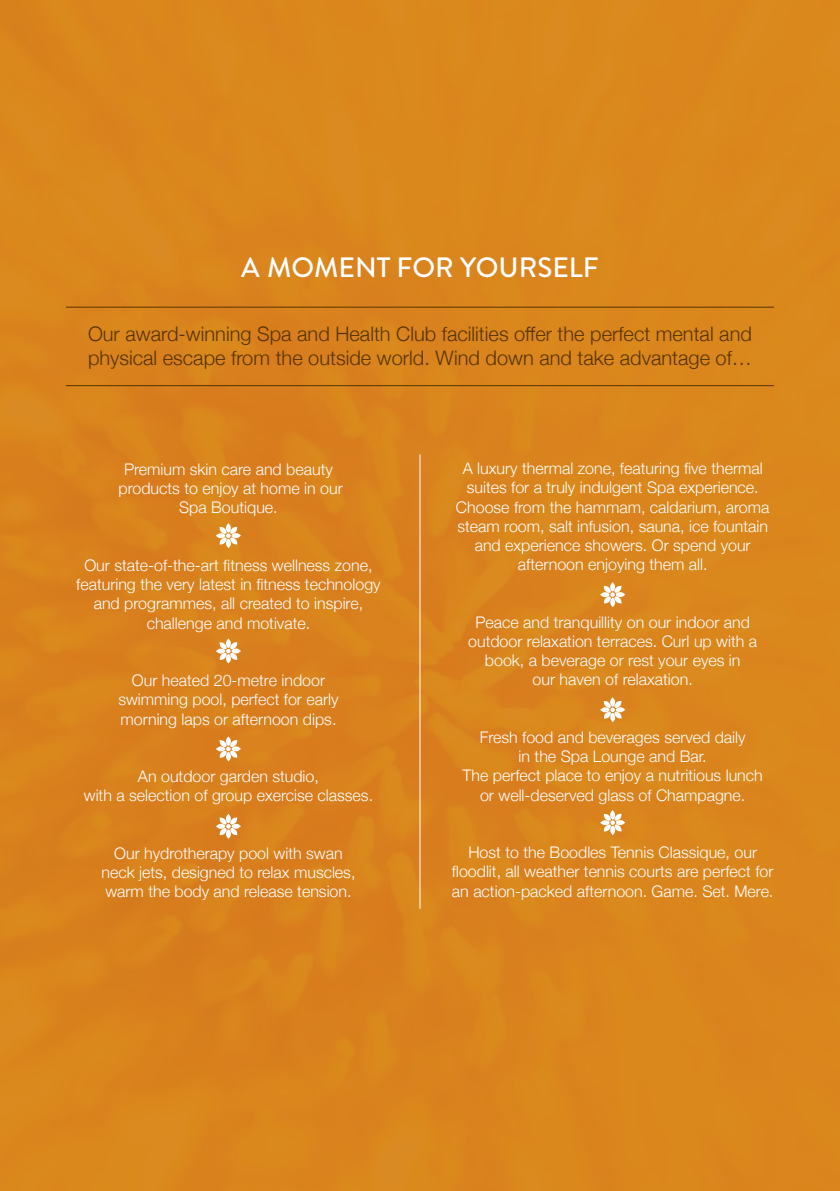
<style>
.page{position:relative;width:840px;height:1191px;background:#fff}
.page>*{position:absolute;margin:0;border:0;box-sizing:border-box;transform-origin:0 0}
.t1{font:500 28px "Brandon Grotesque";color:#fff}
.t2{font:300 20px/24px "Helvetica Neue";color:#563401}
.t3{font:300 16px/19.2px "Helvetica Neue";color:#fff;text-align:center}
</style>
<div class="page">
<div style="left:0;top:0;width:839px;height:1191px;background:#da851d"></div>
<hr style="left:66px;top:385px;width:707px;height:1px;background:#563401">
<hr style="left:419px;top:454px;width:1px;height:455px;background:#fff">
<hr style="left:66px;top:307px;width:707px;height:1px;background:#563401">
<svg style="left:231px;top:533px;width:10px;height:5px"></svg>
<svg style="left:219px;top:526px;width:18px;height:19px"></svg>
<div style="left:615px;top:592px;width:9px;height:5px;background:#fff;border-radius:50%"></div>
<svg style="left:603px;top:585px;width:18px;height:19px"></svg>
<div style="left:615px;top:707px;width:9px;height:5px;background:#fff;border-radius:50%"></div>
<svg style="left:603px;top:700px;width:18px;height:19px"></svg>
<div style="left:610px;top:825px;width:5px;height:10px;background:#fff;border-radius:50%"></div>
<div style="left:615px;top:820px;width:9px;height:5px;background:#fff;border-radius:50%"></div>
<svg style="left:603px;top:813px;width:18px;height:18px"></svg>
<svg style="left:226px;top:638px;width:5px;height:10px"></svg>
<div style="left:226px;top:654px;width:5px;height:9px;background:#fff;border-radius:50%"></div>
<svg style="left:231px;top:648px;width:10px;height:5px"></svg>
<svg style="left:219px;top:642px;width:18px;height:18px"></svg>
<svg style="left:226px;top:736px;width:5px;height:10px"></svg>
<svg style="left:231px;top:746px;width:10px;height:5px"></svg>
<svg style="left:219px;top:740px;width:18px;height:18px"></svg>
<div style="left:226px;top:829px;width:5px;height:9px;background:#fff;border-radius:50%"></div>
<svg style="left:231px;top:823px;width:10px;height:5px"></svg>
<svg style="left:219px;top:817px;width:18px;height:18px"></svg>
<h1 class="t1" style="left:241px;top:247px;width:359px">A MOMENT FOR YOURSELF</h1>
<p class="t2" style="left:88px;top:320px;width:665px">Our award-winning Spa and Health Club facilities offer the perfect mental and physical escape from the outside world. Wind down and take advantage of…</p>
<p class="t3" style="left:118px;top:458px;width:226px">Premium skin care and beauty products to enjoy at home in our<br>Spa Boutique.</p>
<p class="t3" style="left:76px;top:554px;width:306px">Our state-of-the-art fitness wellness zone, featuring the very latest in fitness technology and programmes, all created to inspire, challenge and motivate.</p>
<p class="t3" style="left:118px;top:669px;width:221px">Our heated 20-metre indoor swimming pool, perfect for early morning laps or afternoon dips.</p>
<p class="t3" style="left:84px;top:765px;width:290px">An outdoor garden studio,<br>with a selection of group exercise classes.</p>
<p class="t3" style="left:101px;top:842px;width:255px">Our hydrotherapy pool with swan neck jets, designed to relax muscles, warm the body and release tension.</p>
<p class="t3" style="left:455px;top:457px;width:315px">A luxury thermal zone, featuring five thermal suites for a truly indulgent Spa experience.<br>Choose from the hammam, caldarium, aroma steam room, salt infusion, sauna, ice fountain and experience showers. Or spend your afternoon enjoying them all.</p>
<p class="t3" style="left:468px;top:611px;width:290px">Peace and tranquillity on our indoor and outdoor relaxation terraces. Curl up with a book, a beverage or rest your eyes in<br>our haven of relaxation.</p>
<p class="t3" style="left:462px;top:726px;width:301px">Fresh food and beverages served daily<br>in the Spa Lounge and Bar.<br>The perfect place to enjoy a nutritious lunch or well-deserved glass of Champagne.</p>
<p class="t3" style="left:451px;top:841px;width:323px">Host to the Boodles Tennis Classique, our floodlit, all weather tennis courts are perfect for an action-packed afternoon. Game. Set. Mere.</p>
</div>
